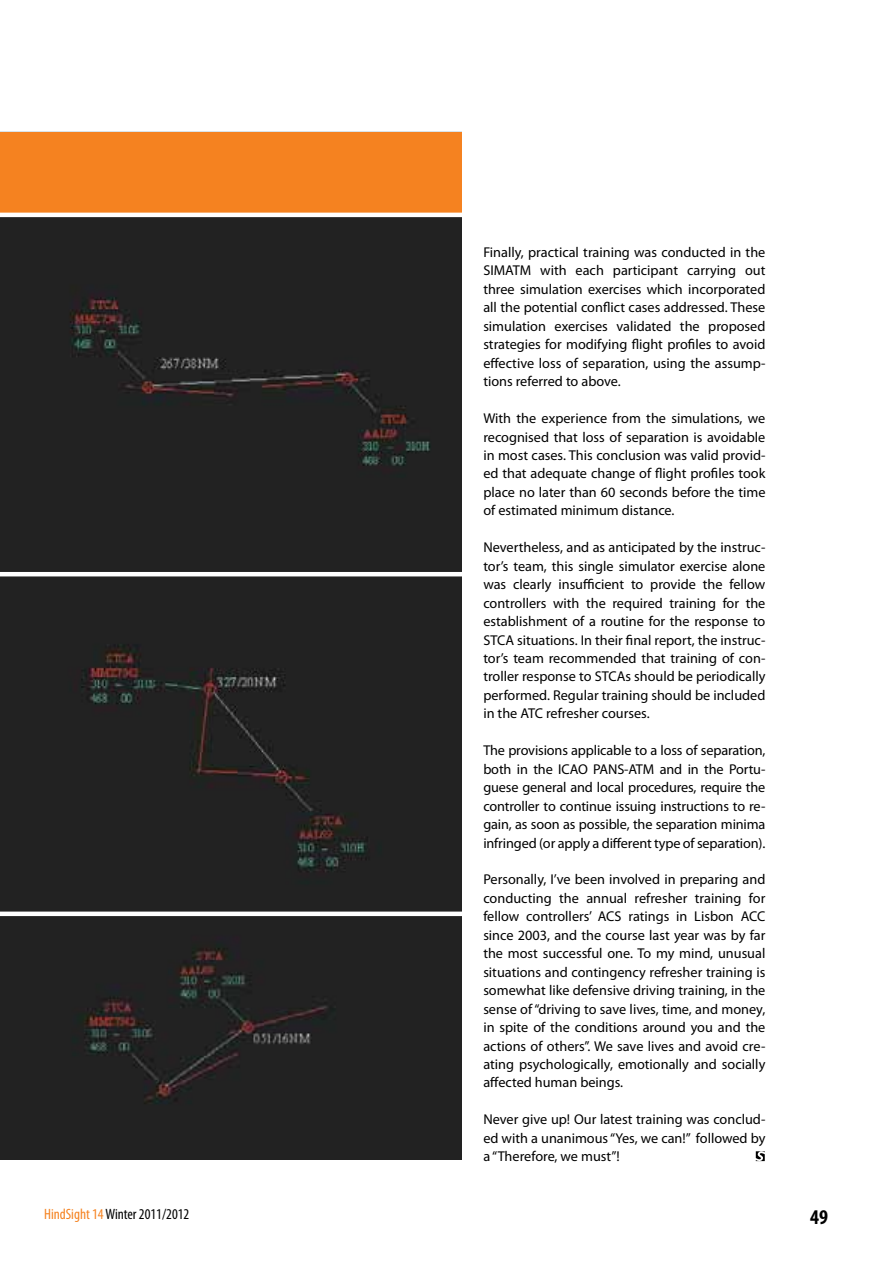
<style>
.page{position:relative;width:893px;height:1263px;background:#fff}
.page>*{position:absolute;margin:0;border:0;box-sizing:border-box;transform-origin:0 0}
.t1{font:700 condensed 21px "Myriad Pro";color:#000}
.t2{font:condensed 15px "Myriad Pro";color:#000}
.t3{font:14.25px/18.5px "Myriad Pro";color:#000;text-align:justify}
.s1{color:#f58220}
</style>
<div class="page">
<svg style="left:756px;top:1151px;width:9px;height:10px"></svg>
<div style="left:0;top:217px;width:461px;height:355px;background:#222"></div>
<div style="left:0;top:916px;width:461px;height:244px;background:#222"></div>
<div style="left:0;top:576px;width:461px;height:335px;background:#222"></div>
<div style="left:0;top:132px;width:461px;height:81px;background:#f58220"></div>
<p class="t2" style="left:44px;top:1206px;width:147px"><span class="s1">HindSight 14</span> Winter 2011/2012</p>
<p class="t3" style="left:483px;top:243px;width:284px">Finally, practical training was conducted in the SIMATM with each participant carrying out three simulation exercises which incorporated all the potential conflict cases addressed. These simulation exercises validated the proposed strategies for modifying flight profiles to avoid effective loss of separation, using the assump&shy;tions referred to above.</p>
<p class="t3" style="left:483px;top:409px;width:284px">With the experience from the simulations, we recognised that loss of separation is avoidable in most cases. This conclusion was valid provid&shy;ed that adequate change of flight profiles took place no later than 60 seconds before the time of estimated minimum distance.</p>
<p class="t3" style="left:483px;top:538px;width:284px">Nevertheless, and as anticipated by the instruc&shy;tor’s team, this single simulator exercise alone was clearly insufficient to provide the fellow controllers with the required training for the establishment of a routine for the response to STCA situations. In their final report, the instruc&shy;tor’s team recommended that training of con&shy;troller response to STCAs should be periodically performed. Regular training should be included in the ATC refresher courses.</p>
<p class="t3" style="left:483px;top:741px;width:284px">The provisions applicable to a loss of separation, both in the ICAO PANS-ATM and in the Portu&shy;guese general and local procedures, require the controller to continue issuing instructions to re&shy;gain, as soon as possible, the separation minima infringed (or apply a different type of separation).</p>
<p class="t3" style="left:483px;top:871px;width:284px">Personally, I’ve been involved in preparing and conducting the annual refresher training for fellow controllers’ ACS ratings in Lisbon ACC since 2003, and the course last year was by far the most successful one. To my mind, unusual situations and contingency refresher training is somewhat like defensive driving training, in the sense of “driving to save lives, time, and money, in spite of the conditions around you and the actions of others”. We save lives and avoid cre&shy;ating psychologically, emotionally and socially affected human beings.</p>
<p class="t3" style="left:483px;top:1110px;width:284px">Never give up! Our latest training was conclud&shy;ed with a unanimous “Yes, we can!” followed by a “Therefore, we must”!</p>
<h1 class="t1" style="left:810px;top:1205px;width:19px">49</h1>
</div>
